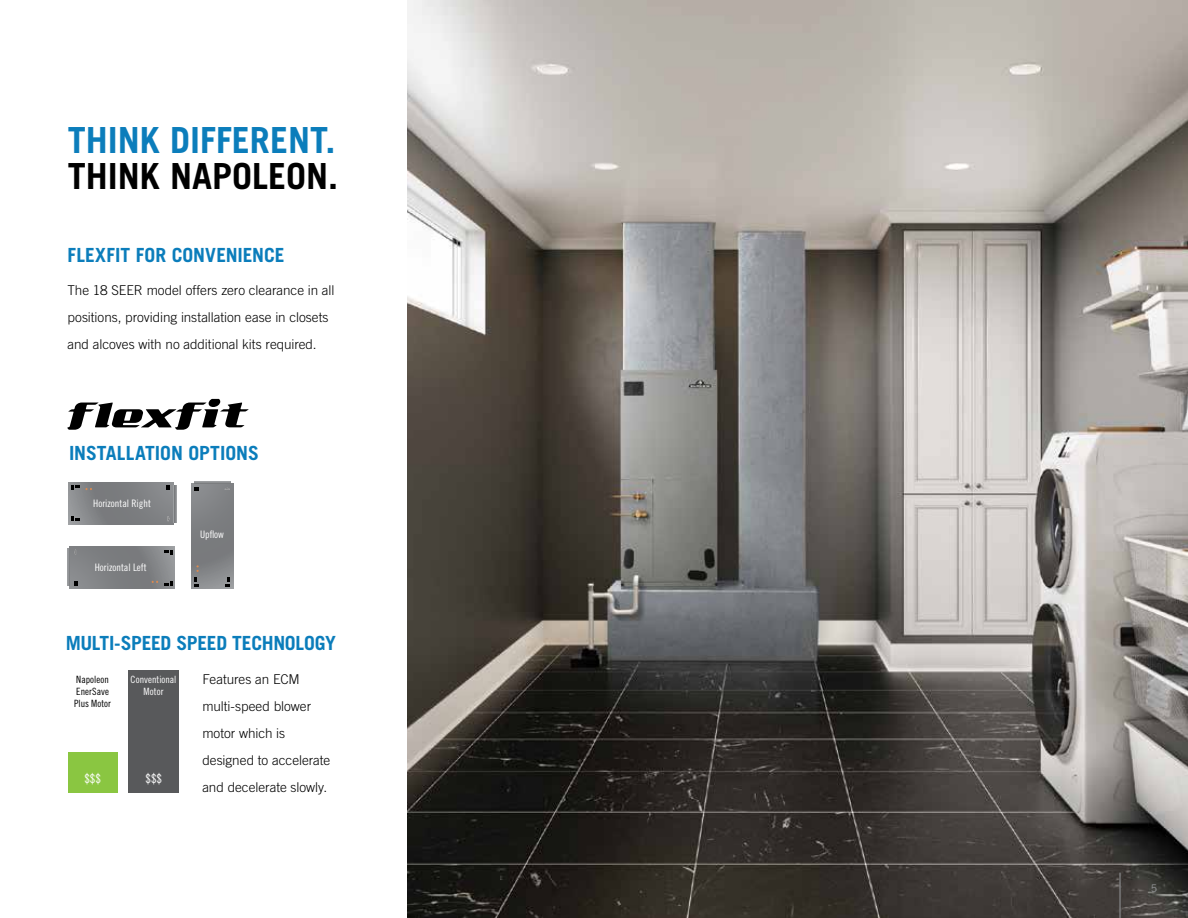
<style>
.page{position:relative;width:1188px;height:918px;background:#fff}
.page>*{position:absolute;margin:0;border:0;box-sizing:border-box;transform-origin:0 0}
.t1{font:700 36px "Trade Gothic LT Std";color:#0b7dbb}
.t2{font:700 36px "Trade Gothic LT Std";color:#000}
.t3{font:700 19.5px "Trade Gothic LT Std";letter-spacing:-.005em;color:#0b7dbb}
.t4{font:300 13.5px/27px "Trade Gothic LT Std";color:#000}
.t5{font:12.45px "Trade Gothic LT Std Cn 18";color:#fff}
.t6{font:10.5px "Trade Gothic LT Std";color:#939598}
.t7{font:10.2px "Trade Gothic LT Std Cn 18";color:#fff}
.t8{font:10.05px/12px "Trade Gothic LT Std Cn 18";letter-spacing:.005em;color:#000}
.t9{font:10.05px/12px "Trade Gothic LT Std Cn 18";letter-spacing:.005em;color:#fff;text-align:center}
</style>
<div class="page">
<img style="left:408px;top:0;width:780px;height:918px">
<hr style="left:1120px;top:873px;width:1px;height:45px;background:#939598">
<div style="left:68px;top:752px;width:49px;height:41px;background:#8ac641"></div>
<div style="left:128px;top:670px;width:51px;height:123px;background:#58595b"></div>
<svg style="left:191px;top:484px;width:42px;height:104px;background:#7f8183"></svg>
<svg style="left:194px;top:481px;width:37px;height:3px"></svg>
<svg style="left:196px;top:565px;width:3px;height:7px"></svg>
<svg style="left:225px;top:578px;width:4px;height:8px"></svg>
<svg style="left:194px;top:578px;width:4px;height:8px"></svg>
<svg style="left:194px;top:488px;width:4px;height:3px"></svg>
<svg style="left:224px;top:488px;width:6px;height:2px"></svg>
<svg style="left:69px;top:483px;width:105px;height:41px;background:#808284"></svg>
<hr style="left:174px;top:486px;width:2px;height:36px;background:#7f8184">
<svg style="left:71px;top:517px;width:9px;height:4px"></svg>
<svg style="left:71px;top:486px;width:21px;height:4px"></svg>
<svg style="left:166px;top:486px;width:4px;height:4px"></svg>
<svg style="left:167px;top:516px;width:3px;height:6px"></svg>
<svg style="left:70px;top:546px;width:105px;height:42px;background:#7f8184"></svg>
<hr style="left:68px;top:549px;width:2px;height:36px;background:#898b8d">
<svg style="left:152px;top:581px;width:6px;height:2px"></svg>
<svg style="left:164px;top:550px;width:8px;height:4px"></svg>
<svg style="left:164px;top:581px;width:8px;height:4px"></svg>
<svg style="left:74px;top:581px;width:3px;height:4px"></svg>
<svg style="left:74px;top:549px;width:2px;height:6px"></svg>
<svg style="left:68px;top:399px;width:181px;height:31px"></svg>
<h1 class="t1" style="left:68px;top:118px;width:269px">THINK DIFFERENT.</h1>
<h1 class="t2" style="left:68px;top:154px;width:272px">THINK NAPOLEON.</h1>
<h2 class="t3" style="left:68px;top:243px;width:219px">FLEXFIT FOR CONVENIENCE</h2>
<p class="t4" style="left:68px;top:276px;width:268px">The 18 SEER model offers zero clearance in all positions, providing installation ease in closets and alcoves with no additional kits required.</p>
<h2 class="t3" style="left:69px;top:441px;width:191px">INSTALLATION OPTIONS</h2>
<p class="t7" style="left:93px;top:498px;width:59px">Horizontal Right</p>
<p class="t7" style="left:95px;top:561px;width:53px">Horizontal Left</p>
<p class="t7" style="left:200px;top:528px;width:25px">Upflow</p>
<h2 class="t3" style="left:66px;top:631px;width:272px">MULTI-SPEED SPEED TECHNOLOGY</h2>
<p class="t4" style="left:202px;top:666px;width:130px">Features an ECM multi-speed blower motor which is designed to accelerate and decelerate slowly.</p>
<p class="t8" style="left:74px;top:673px;width:38px">Napoleon<br>EnerSave<br>Plus Motor</p>
<p class="t9" style="left:131px;top:673px;width:47px">Conventional<br>Motor</p>
<p class="t5" style="left:84px;top:771px;width:18px">$$$</p>
<p class="t5" style="left:146px;top:771px;width:18px">$$$</p>
<p class="t6" style="left:1151px;top:882px;width:8px">5</p>
</div>
